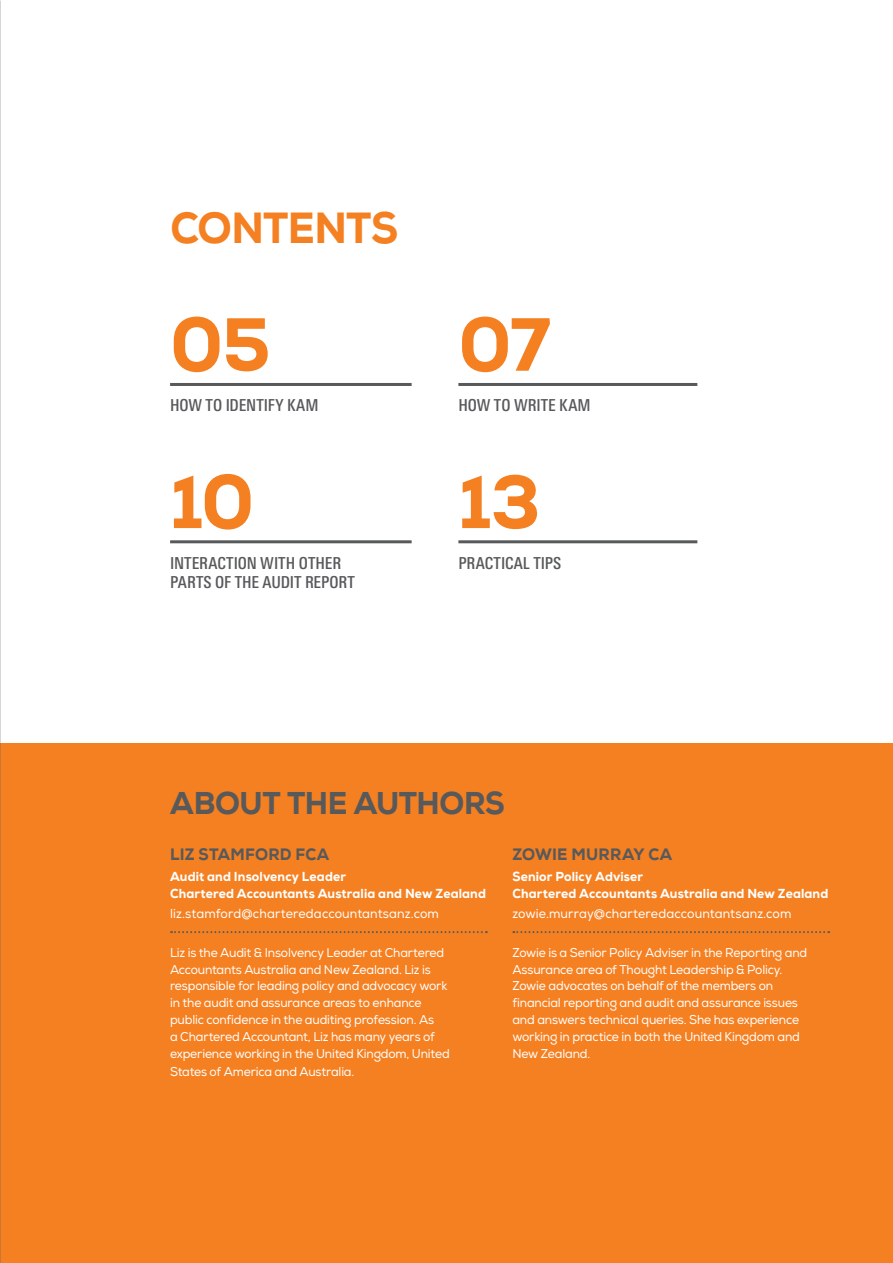
<style>
.page{position:relative;width:893px;height:1263px;background:#fff}
.page>*{position:absolute;margin:0;border:0;box-sizing:border-box;transform-origin:0 0}
.t1{font:800 75px "Nexa";letter-spacing:-.02em;color:#f58021}
.t2{font:800 43.5px "Nexa";letter-spacing:-.02em;color:#f58021;scale:.95 1}
.t3{font:800 31.5px "Nexa";letter-spacing:-.015em;color:#58595b;scale:.95 1}
.t4{font:500 condensed 16.5px/19.5px "Linotype Univers";color:#58595b}
.t5{font:800 16.5px "Nexa";letter-spacing:.01em;color:#58595b;scale:.95 1}
.t6{font:800 13.05px/16.5px "Nexa";letter-spacing:.01em;color:#fff;scale:.95 1}
.t7{font:13.05px "Nexa";letter-spacing:.01em;color:#fff;scale:.95 1}
.t8{font:12.75px/17px "Nexa";letter-spacing:-.015em;color:#fff;scale:.95 1}
</style>
<div class="page">
<hr style="left:170px;top:383px;width:242px;height:3px;background:#58595b">
<hr style="left:458px;top:383px;width:239px;height:3px;background:#58595b">
<hr style="left:170px;top:540px;width:242px;height:3px;background:#58595b">
<hr style="left:458px;top:540px;width:239px;height:3px;background:#58595b">
<div style="left:0;top:743px;width:893px;height:520px;background:#f58021"></div>
<svg style="left:171px;top:931px;width:316px;height:2px"></svg>
<svg style="left:513px;top:931px;width:316px;height:2px"></svg>
<h2 class="t2" style="left:170px;top:200px;width:241px">CONTENTS</h2>
<h1 class="t1" style="left:170px;top:297px;width:102px">05</h1>
<p class="t4" style="left:170px;top:396px;width:150px">HOW TO IDENTIFY KAM</p>
<h1 class="t1" style="left:170px;top:454px;width:86px">10</h1>
<p class="t4" style="left:170px;top:553px;width:186px">INTERACTION WITH OTHER<br>PARTS OF THE AUDIT REPORT</p>
<h1 class="t1" style="left:458px;top:297px;width:94px">07</h1>
<p class="t4" style="left:458px;top:396px;width:134px">HOW TO WRITE KAM</p>
<h1 class="t1" style="left:458px;top:454px;width:84px">13</h1>
<p class="t4" style="left:458px;top:553px;width:104px">PRACTICAL TIPS</p>
<h3 class="t3" style="left:170px;top:783px;width:354px">ABOUT THE AUTHORS</h3>
<p class="t5" style="left:170px;top:844px;width:169px">LIZ STAMFORD FCA</p>
<p class="t6" style="left:170px;top:868px;width:334px">Audit and Insolvency Leader<br>Chartered Accountants Australia and New Zealand</p>
<p class="t7" style="left:170px;top:906px;width:285px">liz.stamford@charteredaccountantsanz.com</p>
<p class="t8" style="left:170px;top:944px;width:296px">Liz is the Audit &amp; Insolvency Leader at Chartered Accountants Australia and New Zealand. Liz is responsible for leading policy and advocacy work in the audit and assurance areas to enhance public confidence in the auditing profession. As<br>a Chartered Accountant, Liz has many years of experience working in the United Kingdom, United States of America and Australia.</p>
<p class="t5" style="left:512px;top:844px;width:170px">ZOWIE MURRAY CA</p>
<p class="t6" style="left:512px;top:868px;width:334px">Senior Policy Adviser<br>Chartered Accountants Australia and New Zealand</p>
<p class="t7" style="left:512px;top:906px;width:295px">zowie.murray@charteredaccountantsanz.com</p>
<p class="t8" style="left:512px;top:944px;width:312px">Zowie is a Senior Policy Adviser in the Reporting and Assurance area of Thought Leadership &amp; Policy.<br>Zowie advocates on behalf of the members on financial reporting and audit and assurance issues and answers technical queries. She has experience working in practice in both the United Kingdom and New Zealand.</p>
</div>
